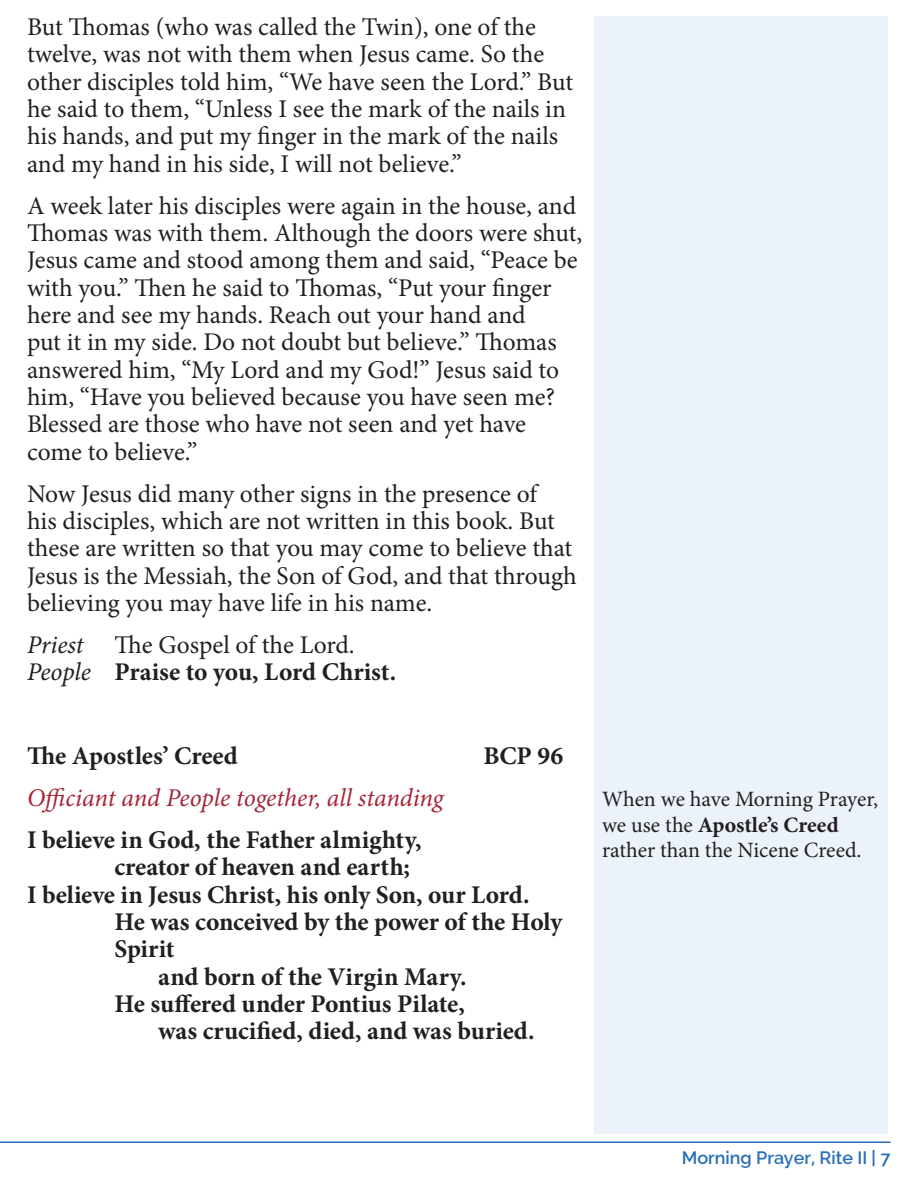
<style>
.page{position:relative;width:918px;height:1188px;background:#fff}
.page>*{position:absolute;margin:0;border:0;box-sizing:border-box;transform-origin:0 0}
.People{font:25.5px/27.3px "Minion Pro";letter-spacing:-.005em;color:#231f20}
.People-2{font:700 25.5px/27.3px "Minion Pro";color:#231f20}
.t1{font:italic 25.5px "Minion Pro";letter-spacing:-.005em;color:#a32638}
.t2{font:21.9px/25.5px "Minion Pro";letter-spacing:-.005em;color:#231f20}
.t3{font:600 18px "Raleway";color:#296eb7}
.s1{font-weight:400;font-style:italic}
.s2{font-weight:400}
.s3{font-weight:700}
</style>
<div class="page">
<hr style="left:0;top:1142px;width:891px;height:1px;background:#296eb7">
<div style="left:594px;top:16px;width:294px;height:1118px;background:#ebf2f9"></div>
<p class="People" style="left:27px;top:13px;width:548px">But Thomas (who was called the Twin), one of the twelve, was not with them when Jesus came. So the other disciples told him, “We have seen the Lord.” But he said to them, “Unless I see the mark of the nails in his hands, and put my finger in the mark of the nails and my hand in his side, I will not believe.”</p>
<p class="People" style="left:27px;top:192px;width:557px">A week later his disciples were again in the house, and Thomas was with them. Although the doors were shut, Jesus came and stood among them and said, “Peace be with you.” Then he said to Thomas, “Put your finger here and see my hands. Reach out your hand and<br>put it in my side. Do not doubt but believe.” Thomas answered him, “My Lord and my God!” Jesus said to him, “Have you believed because you have seen me?<br>Blessed are those who have not seen and yet have come to believe.”</p>
<p class="People" style="left:27px;top:480px;width:551px">Now Jesus did many other signs in the presence of<br>his disciples, which are not written in this book. But these are written so that you may come to believe that Jesus is the Messiah, the Son of God, and that through believing you may have life in his name.</p>
<p class="People-2" style="left:27px;top:631px;width:371px"><span class="s1">Priest</span> <span class="s2">The Gospel of the Lord.<br></span><span class="s1">People</span> Praise to you, Lord Christ.</p>
<p class="People-2" style="left:27px;top:742px;width:212px">The Apostles’ Creed</p>
<p class="People-2" style="left:483px;top:742px;width:81px">BCP 96</p>
<p class="t1" style="left:27px;top:780px;width:418px">Officiant and People together, all standing</p>
<p class="People-2" style="left:27px;top:826px;width:396px">I believe in God, the Father almighty,</p>
<p class="People-2" style="left:114px;top:853px;width:297px">creator of heaven and earth;</p>
<p class="People-2" style="left:27px;top:880px;width:504px">I believe in Jesus Christ, his only Son, our Lord.</p>
<p class="People-2" style="left:114px;top:908px;width:450px">He was conceived by the power of the Holy</p>
<p class="People-2" style="left:114px;top:935px;width:61px">Spirit</p>
<p class="People-2" style="left:158px;top:962px;width:310px">and born of the Virgin Mary.</p>
<p class="People-2" style="left:114px;top:990px;width:352px">He suffered under Pontius Pilate,</p>
<p class="People-2" style="left:158px;top:1017px;width:378px">was crucified, died, and was buried.</p>
<p class="t2" style="left:602px;top:786px;width:278px">When we have Morning Prayer, we use the <span class="s3">Apostle’s Creed </span>rather than the Nicene Creed.</p>
<p class="t3" style="left:682px;top:1148px;width:210px">Morning Prayer, Rite II | 7</p>
</div>
